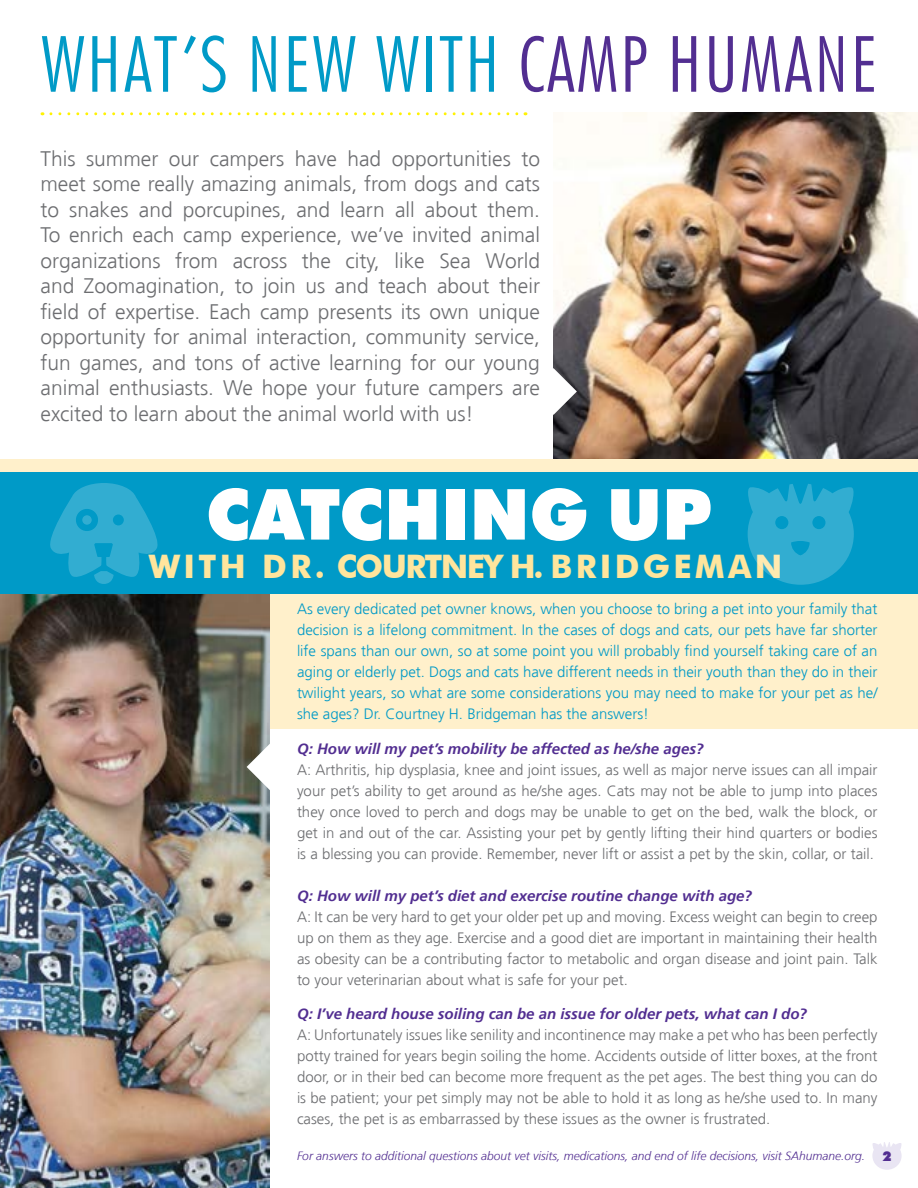
<style>
.page{position:relative;width:918px;height:1188px;background:#fff}
.page>*{position:absolute;margin:0;border:0;box-sizing:border-box;transform-origin:0 0}
.t1{font:300 condensed 78px "Futura BT";letter-spacing:.025em;color:#009ac7}
.t2{font:900 70.5px "Futura BT";color:#fff}
.t3{font:700 32.4px "Futura BT";letter-spacing:.1em;color:#ffe59d}
.t4{font:300 21px/25.5px "Frutiger";color:#6d6e71;text-align:justify}
.t5{font:300 15px/21px "Frutiger";color:#6d6e71;text-align:justify}
.t6{font:300 15px/21px "Frutiger";color:#009ac7;text-align:justify}
.t7{font:italic 700 15px "Frutiger 66";color:#522e91}
.t8{font:900 13.5px "Futura BT";color:#522e91}
.t9{font:italic 300 12px "Frutiger";color:#522e91}
.s1{color:#522e91}
</style>
<div class="page">
<div style="left:0;top:459px;width:918px;height:270px;background:#fff0cb"></div>
<img style="left:0;top:594px;width:270px;height:594px">
<svg style="left:872px;top:1142px;width:30px;height:28px"></svg>
<div style="left:0;top:472px;width:918px;height:122px;background:#009ac7"></div>
<img style="left:554px;top:112px;width:364px;height:347px">
<svg style="left:747px;top:484px;width:107px;height:101px"></svg>
<svg style="left:50px;top:483px;width:108px;height:101px"></svg>
<svg style="left:247px;top:744px;width:23px;height:46px"></svg>
<svg style="left:51px;top:112px;width:475px;height:3px"></svg>
<svg style="left:553px;top:368px;width:24px;height:47px"></svg>
<h1 class="t1" style="left:41px;top:35px;width:838px">WHAT’S NEW WITH <span class="s1">CAMP HUMANE</span></h1>
<p class="t4" style="left:40px;top:147px;width:501px">This summer our campers have had opportunities to meet some really amazing animals, from dogs and cats to snakes and porcupines, and learn all about them.<br>To enrich each camp experience, we’ve invited animal organizations from across the city, like Sea World and Zoomagination, to join us and teach about their field of expertise. Each camp presents its own unique opportunity for animal interaction, community service, fun games, and tons of active learning for our young animal enthusiasts. We hope your future campers are excited to learn about the animal world with us!</p>
<h2 class="t2" style="left:206px;top:488px;width:508px">CATCHING UP</h2>
<h3 class="t3" style="left:149px;top:554px;width:635px">WITH DR. COURTNEY H. BRIDGEMAN</h3>
<p class="t6" style="left:297px;top:600px;width:582px">As every dedicated pet owner knows, when you choose to bring a pet into your family that decision is a lifelong commitment. In the cases of dogs and cats, our pets have far shorter life spans than our own, so at some point you will probably find yourself taking care of an aging or elderly pet. Dogs and cats have different needs in their youth than they do in their twilight years, so what are some considerations you may need to make for your pet as he/ she ages? Dr. Courtney H. Bridgeman has the answers!</p>
<p class="t7" style="left:297px;top:742px;width:408px">Q: How will my pet’s mobility be affected as he/she ages?</p>
<p class="t5" style="left:297px;top:760px;width:582px">A: Arthritis, hip dysplasia, knee and joint issues, as well as major nerve issues can all impair your pet’s ability to get around as he/she ages. Cats may not be able to jump into places they once loved to perch and dogs may be unable to get on the bed, walk the block, or get in and out of the car. Assisting your pet by gently lifting their hind quarters or bodies is a blessing you can provide. Remember, never lift or assist a pet by the skin, collar, or tail.</p>
<p class="t7" style="left:297px;top:889px;width:457px">Q: How will my pet’s diet and exercise routine change with age?</p>
<p class="t5" style="left:297px;top:907px;width:582px">A: It can be very hard to get your older pet up and moving. Excess weight can begin to creep up on them as they age. Exercise and a good diet are important in maintaining their health as obesity can be a contributing factor to metabolic and organ disease and joint pain. Talk to your veterinarian about what is safe for your pet.</p>
<p class="t7" style="left:297px;top:1008px;width:512px">Q: I’ve heard house soiling can be an issue for older pets, what can I do?</p>
<p class="t5" style="left:297px;top:1026px;width:582px">A: Unfortunately issues like senility and incontinence may make a pet who has been perfectly potty trained for years begin soiling the home. Accidents outside of litter boxes, at the front door, or in their bed can become more frequent as the pet ages. The best thing you can do is be patient; your pet simply may not be able to hold it as long as he/she used to. In many cases, the pet is as embarrassed by these issues as the owner is frustrated.</p>
<p class="t9" style="left:297px;top:1151px;width:570px">For answers to additional questions about vet visits, medications, and end of life decisions, visit SAhumane.org.</p>
<p class="t8" style="left:882px;top:1151px;width:11px">2</p>
</div>
